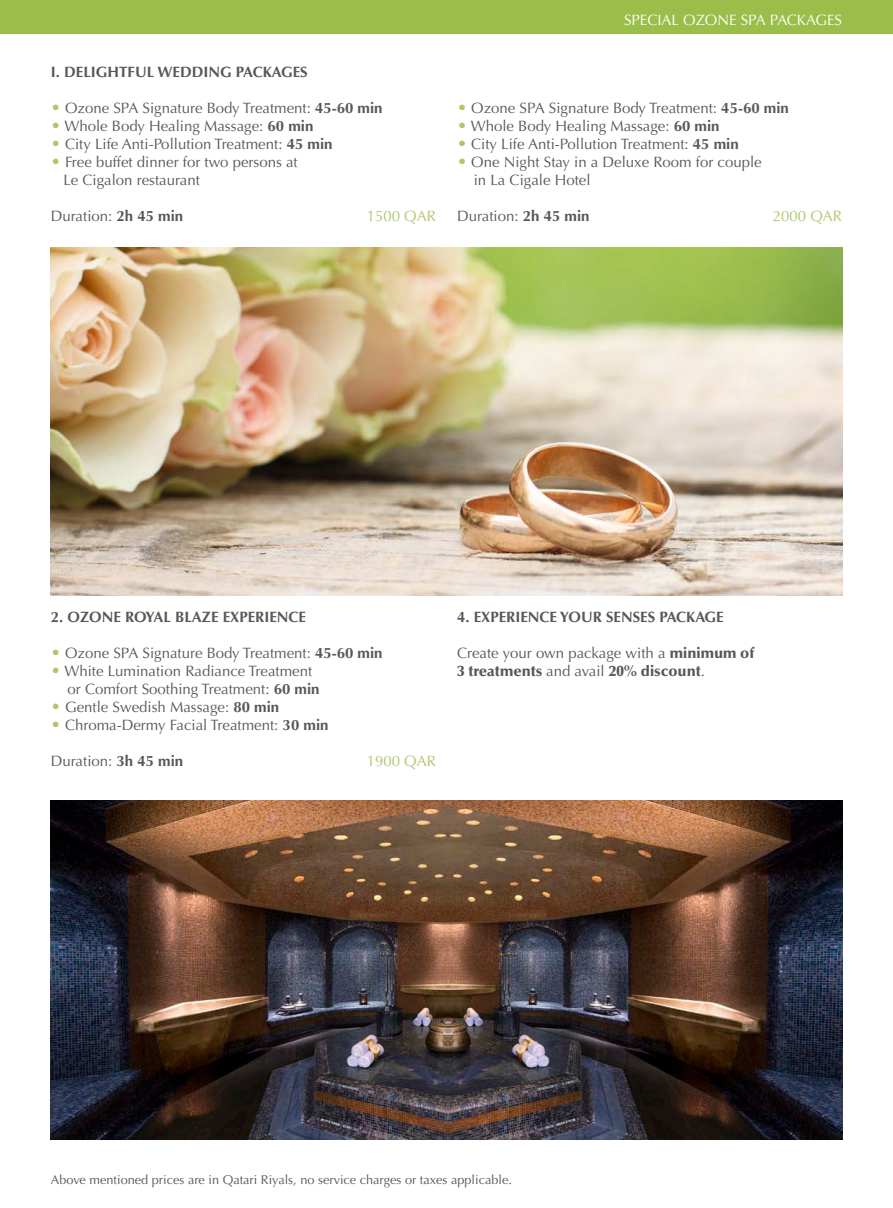
<style>
.page{position:relative;width:893px;height:1208px;background:#fff}
.page>*{position:absolute;margin:0;border:0;box-sizing:border-box;transform-origin:0 0}
.body_copy{font:15px "Optima";color:#57585a}
.titles{font:700 15px "Optima";color:#57585a}
.titles-2{font:15px/18px "Optima";color:#57585a}
.body_copy-2{font:15px "Optima";color:#fff}
.body_copy-3{font:15px "Optima";color:#aec76b}
.body_copy-4{font:12.75px "Optima";color:#57585a}
.s1{font-size:16.5px;color:#aec76b}
.s2{font-weight:700}
.s3{font-weight:900}
</style>
<div class="page">
<div style="left:0;top:0;width:893px;height:34px;background:#9bbd49"></div>
<img style="left:51px;top:248px;width:791px;height:347px">
<img style="left:51px;top:800px;width:791px;height:340px">
<p class="titles" style="left:51px;top:63px;width:258px">I. DELIGHTFUL WEDDING PACKAGES</p>
<p class="body_copy" style="left:51px;top:99px;width:333px"><span class="s1">•</span> Ozone SPA Signature Body Treatment: <span class="s2">45-60 min</span></p>
<p class="body_copy" style="left:51px;top:117px;width:264px"><span class="s1">•</span> Whole Body Healing Massage: <span class="s2">60 min</span></p>
<p class="body_copy" style="left:51px;top:135px;width:283px"><span class="s1">•</span> City Life Anti-Pollution Treatment: <span class="s2">45 min</span></p>
<p class="body_copy" style="left:51px;top:153px;width:248px"><span class="s1">•</span> Free buffet dinner for two persons at</p>
<p class="body_copy" style="left:63px;top:171px;width:138px">Le Cigalon restaurant</p>
<p class="body_copy" style="left:51px;top:207px;width:134px">Duration: <span class="s2">2h 45 min</span></p>
<p class="body_copy-3" style="left:367px;top:207px;width:71px">1500 QAR</p>
<p class="body_copy-2" style="left:624px;top:11px;width:220px">SPECIAL OZONE SPA PACKAGES</p>
<p class="body_copy" style="left:457px;top:99px;width:333px"><span class="s1">•</span> Ozone SPA Signature Body Treatment: <span class="s2">45-60 min</span></p>
<p class="body_copy" style="left:457px;top:117px;width:264px"><span class="s1">•</span> Whole Body Healing Massage: <span class="s2">60 min</span></p>
<p class="body_copy" style="left:457px;top:135px;width:283px"><span class="s1">•</span> City Life Anti-Pollution Treatment: <span class="s2">45 min</span></p>
<p class="body_copy" style="left:457px;top:153px;width:306px"><span class="s1">•</span> One Night Stay in a Deluxe Room for couple</p>
<p class="body_copy" style="left:474px;top:171px;width:118px">in La Cigale Hotel</p>
<p class="body_copy" style="left:457px;top:207px;width:134px">Duration: <span class="s2">2h 45 min</span></p>
<p class="body_copy-3" style="left:773px;top:207px;width:71px">2000 QAR</p>
<p class="titles" style="left:51px;top:607px;width:257px">2. OZONE ROYAL BLAZE EXPERIENCE</p>
<p class="body_copy" style="left:51px;top:644px;width:333px"><span class="s1">•</span> Ozone SPA Signature Body Treatment: <span class="s2">45-60 min</span></p>
<p class="body_copy" style="left:51px;top:662px;width:263px"><span class="s1">•</span> White Lumination Radiance Treatment</p>
<p class="body_copy" style="left:68px;top:680px;width:254px">or Comfort Soothing Treatment: <span class="s2">60 min</span></p>
<p class="body_copy" style="left:51px;top:698px;width:230px"><span class="s1">•</span> Gentle Swedish Massage: <span class="s2">80 min</span></p>
<p class="body_copy" style="left:51px;top:716px;width:279px"><span class="s1">•</span> Chroma-Dermy Facial Treatment: <span class="s2">30 min</span></p>
<p class="body_copy" style="left:51px;top:752px;width:134px">Duration: <span class="s2">3h 45 min</span></p>
<p class="body_copy-3" style="left:367px;top:752px;width:71px">1900 QAR</p>
<p class="titles" style="left:457px;top:607px;width:268px">4. EXPERIENCE YOUR SENSES PACKAGE</p>
<p class="titles-2" style="left:457px;top:643px;width:299px">Create your own package with a <span class="s3">minimum of<br>3 treatments</span> and avail <span class="s3">20% discount</span>.</p>
<p class="body_copy-4" style="left:51px;top:1172px;width:463px">Above mentioned prices are in Qatari Riyals, no service charges or taxes applicable.</p>
</div>
